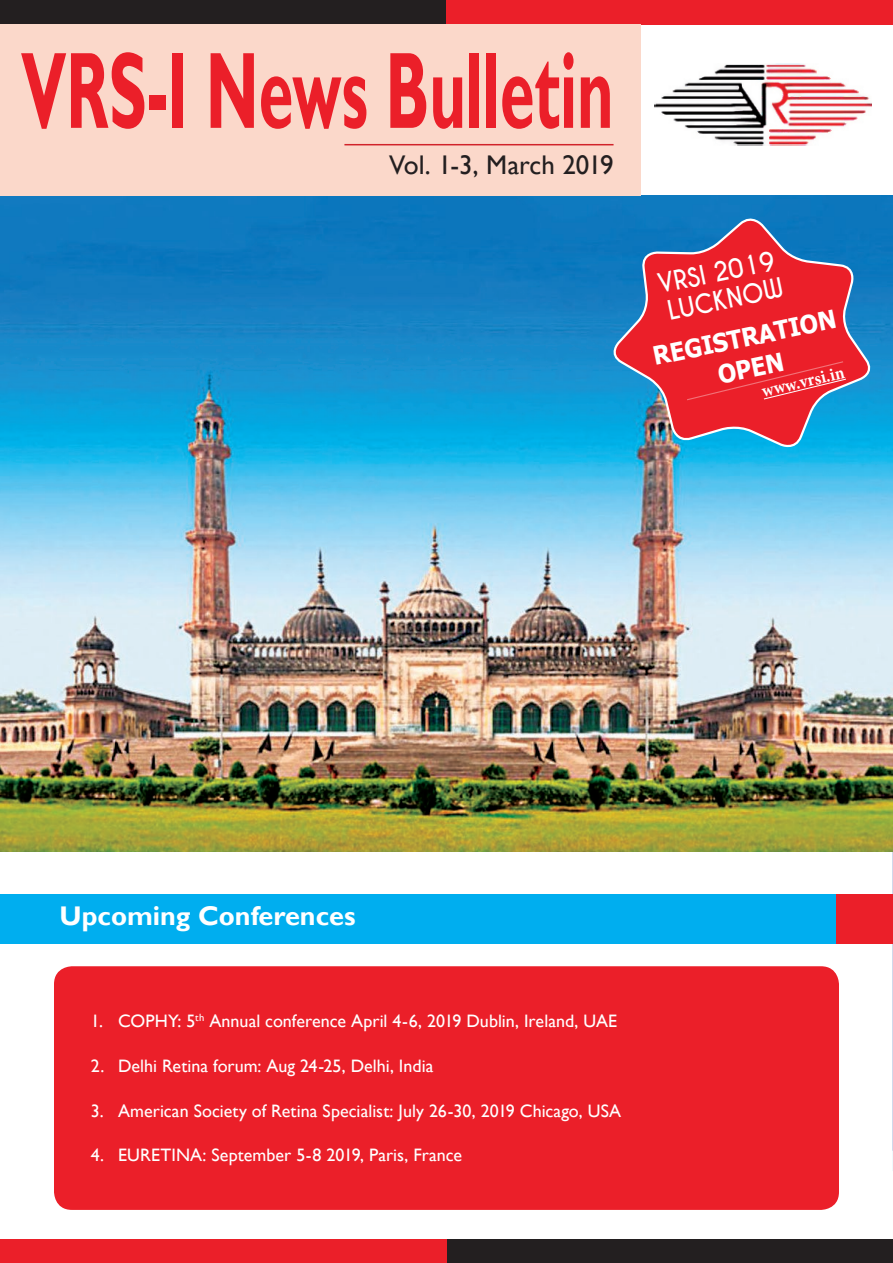
<style>
.page{position:relative;width:893px;height:1263px;background:#fff}
.page>*{position:absolute;margin:0;border:0;box-sizing:border-box;transform-origin:0 0}
.t1{font:700 109.35px "Gill Sans";color:#eb1f29;scale:.57 1}
.t2{font:700 27px "Gill Sans";color:#fff}
.t3{font:27px "Gill Sans";letter-spacing:-.005em;color:#231f20}
.t4{font:700 25.2px "Tahoma";color:#fff;scale:.94 1}
.t5{font:700 25.2px "Caviar Dreams";color:#fff;scale:.94 1}
.t6{font:700 18.3px "Minion Pro";color:#fff;scale:.94 1}
.t7{font:18px "Gill Sans";color:#fff}
</style>
<div class="page">
<div style="left:0;top:0;width:446px;height:24px;background:#231f20"></div>
<div style="left:446px;top:0;width:447px;height:24px;background:#eb1f29"></div>
<div style="left:446px;top:1239px;width:447px;height:24px;background:#231f20"></div>
<div style="left:0;top:1239px;width:446px;height:24px;background:#eb1f29"></div>
<img style="left:0;top:196px;width:892px;height:655px">
<div style="left:0;top:24px;width:640px;height:172px;background:#fbd8ca"></div>
<img style="left:655px;top:64px;width:217px;height:82px">
<hr style="left:344px;top:144px;width:270px;height:1px;background:#d1232a">
<svg style="left:608px;top:214px;width:267px;height:237px;background:#8b5575"></svg>
<svg style="left:686px;top:360px;width:161px;height:41px;background:#e32b36"></svg>
<div style="left:54px;top:966px;width:785px;height:244px;background:#eb1f29;border-radius:18px"></div>
<div style="left:0;top:894px;width:893px;height:49px;background:#00aeef"></div>
<div style="left:836px;top:894px;width:57px;height:49px;background:#eb1f29"></div>
<p class="t1" style="left:21px;top:25px;width:1041px">VRS-I News Bulletin</p>
<p class="t3" style="left:389px;top:149px;width:226px">Vol. 1-3, March 2019</p>
<p class="t5" style="left:655px;top:270px;width:127px;rotate:-12deg">VRSI 2019</p>
<p class="t5" style="left:665px;top:296px;width:126px;rotate:-12deg">LUCKNOW</p>
<p class="t4" style="left:650px;top:339px;width:200px;rotate:-12deg">REGISTRATION</p>
<p class="t4" style="left:714px;top:357px;width:72px;rotate:-12deg">OPEN</p>
<p class="t6" style="left:759px;top:379px;width:91px;rotate:-14deg">www.vrsi.in</p>
<p class="t2" style="left:60px;top:900px;width:298px">Upcoming Conferences</p>
<p class="t7" style="left:91px;top:1011px;width:528px">1. COPHY: 5<sup>th</sup> Annual conference April 4-6, 2019 Dublin, Ireland, UAE</p>
<p class="t7" style="left:91px;top:1055px;width:344px">2. Delhi Retina forum: Aug 24-25, Delhi, India</p>
<p class="t7" style="left:91px;top:1100px;width:532px">3. American Society of Retina Specialist: July 26-30, 2019 Chicago, USA</p>
<p class="t7" style="left:91px;top:1145px;width:373px">4. EURETINA: September 5-8 2019, Paris, France</p>
</div>
